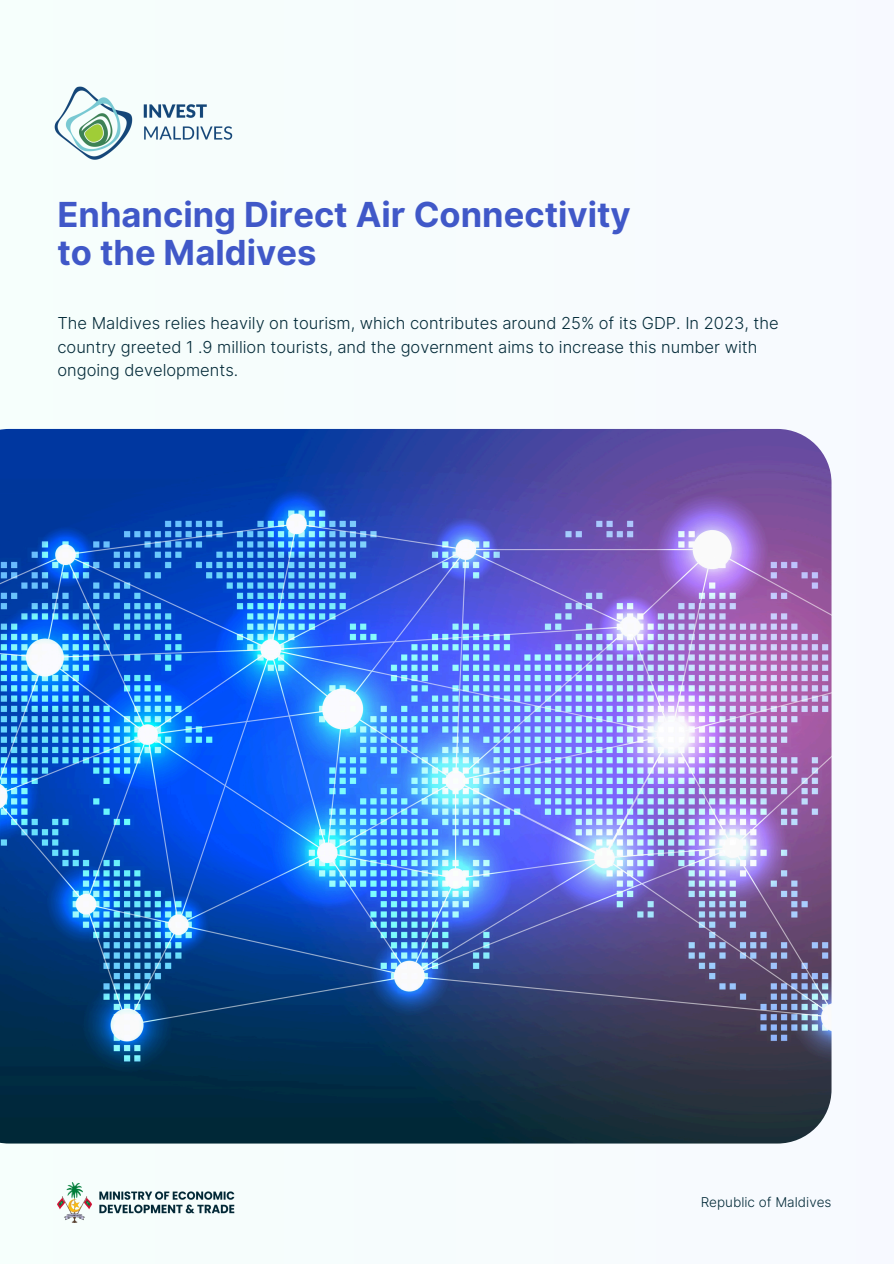
<style>
.page{position:relative;width:894px;height:1264px;background:#fff}
.page>*{position:absolute;margin:0;border:0;box-sizing:border-box;transform-origin:0 0}
.t1{font:700 34.5px/37.2px "Inter";color:#4058c8}
.t2{font:300 16.5px/23.7px "Inter";color:#042b39}
.t3{font:300 13.5px "Inter";color:#042b39}
</style>
<div class="page">
<div style="left:0;top:0;width:893px;height:1263px;background:#f7fcfd"></div>
<img style="left:0;top:429px;width:830px;height:714px">
<img style="left:54px;top:86px;width:179px;height:74px">
<img style="left:57px;top:1182px;width:177px;height:39px">
<h2 class="t1" style="left:57px;top:196px;width:574px">Enhancing Direct Air Connectivity to the Maldives</h2>
<p class="t2" style="left:57px;top:311px;width:722px">The Maldives relies heavily on tourism, which contributes around 25% of its GDP. In 2023, the country greeted 1 .9 million tourists, and the government aims to increase this number with ongoing developments.</p>
<p class="t3" style="left:700px;top:1193px;width:132px">Republic of Maldives</p>
</div>
